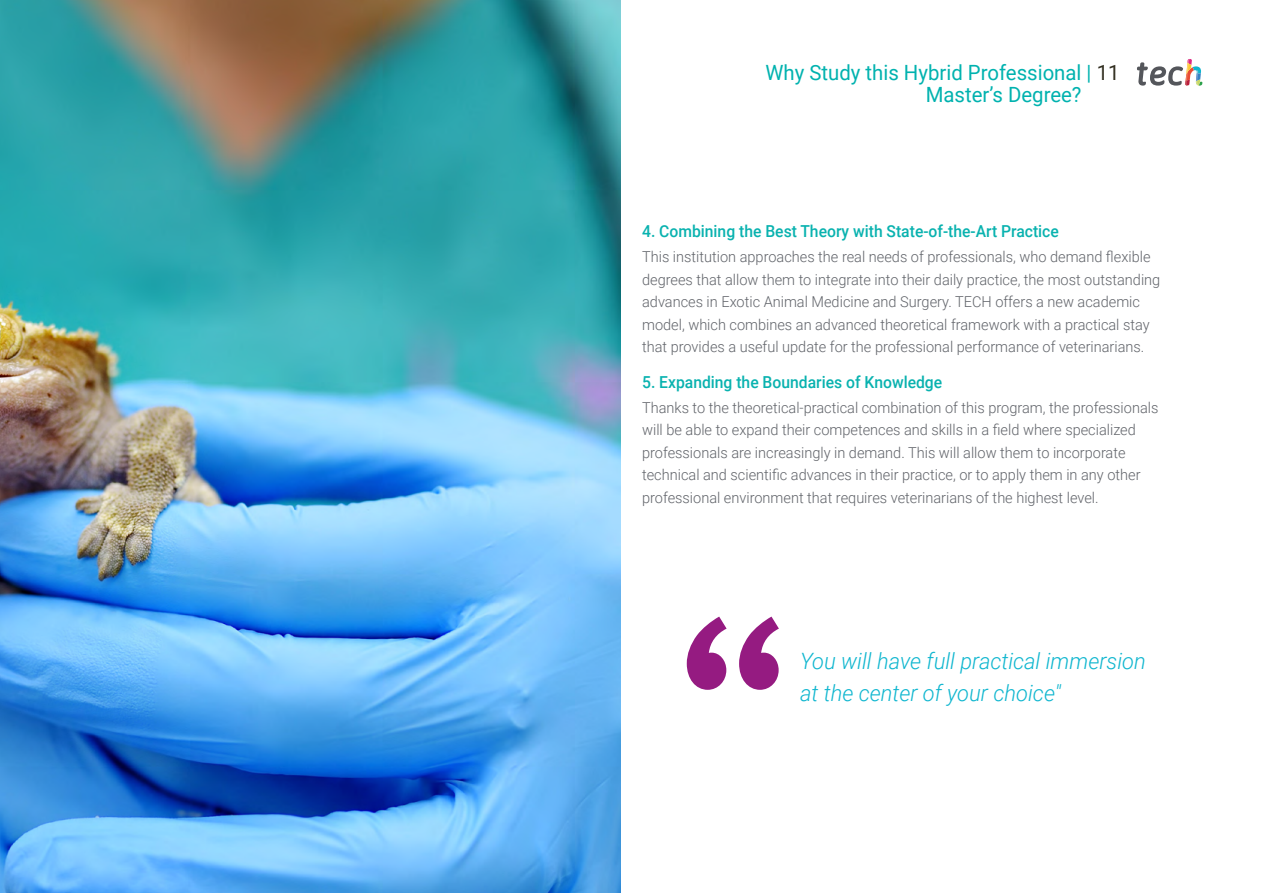
<style>
.page{position:relative;width:1263px;height:893px;background:#fff}
.page>*{position:absolute;margin:0;border:0;box-sizing:border-box;transform-origin:0 0}
.t1{font:italic 300 22.5px/31.5px "Roboto";color:#0fb6cf}
.t2{font:21px/22.5px "Roboto";color:#00b2af}
.t3{font:500 16.5px "Roboto";color:#09b2af;scale:.95 1}
.t4{font:300 15px/22.5px "Roboto";color:#61646a}
.s1{color:#312e20}
</style>
<div class="page">
<svg style="left:1137px;top:59px;width:65px;height:27px"></svg>
<img style="left:0;top:0;width:621px;height:893px">
<svg style="left:687px;top:617px;width:92px;height:73px"></svg>
<h2 class="t2" style="left:926px;top:60px;width:195px;text-indent:-160px">Why Study this Hybrid Professional | <span class="s1">11<br></span>Master’s Degree?</h2>
<p class="t3" style="left:642px;top:220px;width:440px">4. Combining the Best Theory with State-of-the-Art Practice</p>
<p class="t4" style="left:642px;top:245px;width:520px">This institution approaches the real needs of professionals, who demand flexible degrees that allow them to integrate into their daily practice, the most outstanding advances in Exotic Animal Medicine and Surgery. TECH offers a new academic model, which combines an advanced theoretical framework with a practical stay that provides a useful update for the professional performance of veterinarians.</p>
<p class="t3" style="left:642px;top:371px;width:317px">5. Expanding the Boundaries of Knowledge</p>
<p class="t4" style="left:642px;top:396px;width:518px">Thanks to the theoretical-practical combination of this program, the professionals will be able to expand their competences and skills in a field where specialized professionals are increasingly in demand. This will allow them to incorporate technical and scientific advances in their practice, or to apply them in any other professional environment that requires veterinarians of the highest level.</p>
<h1 class="t1" style="left:800px;top:645px;width:347px">You will have full practical immersion at the center of your choice"</h1>
</div>
